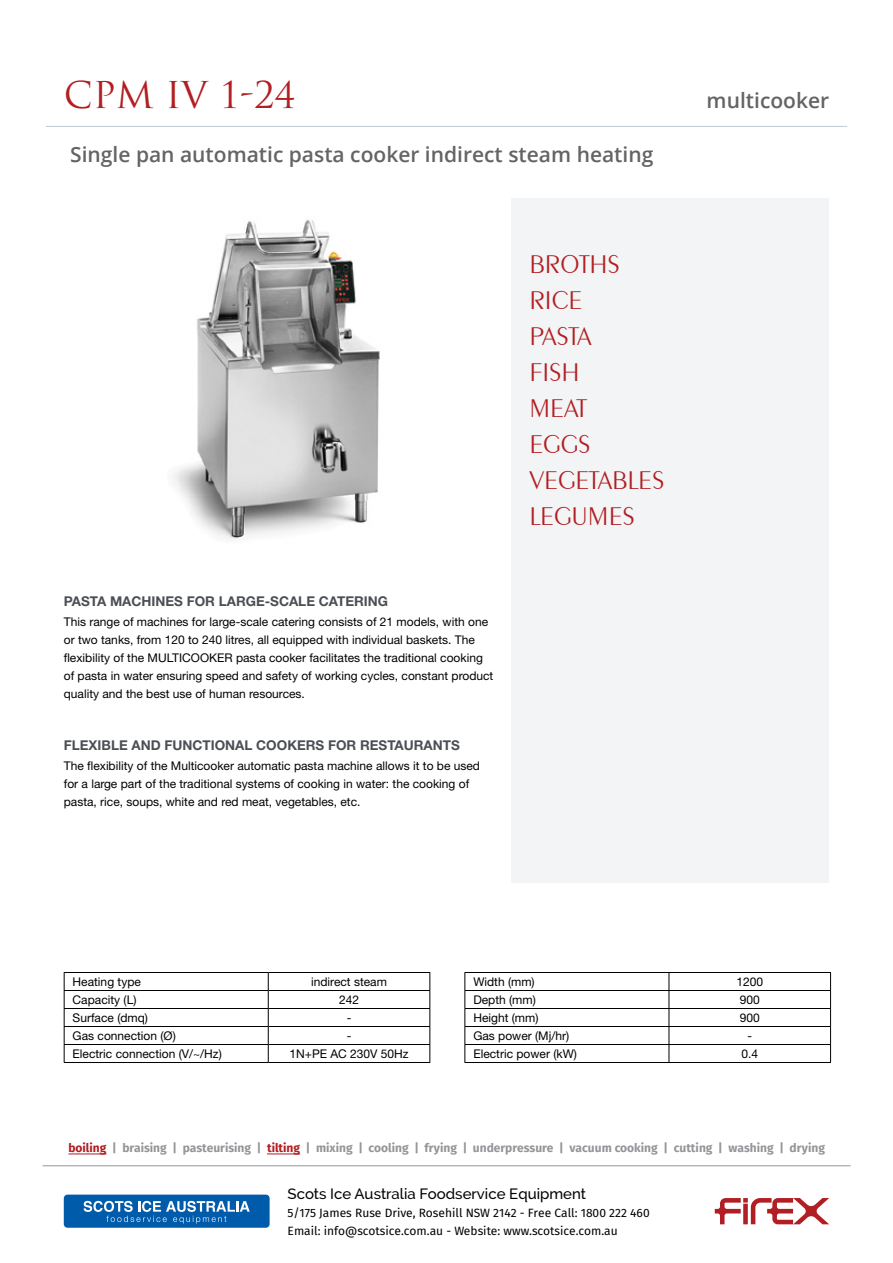
<style>
.page{position:relative;width:893px;height:1263px;background:#fff}
.page>*{position:absolute;margin:0;border:0;box-sizing:border-box;transform-origin:0 0}
.t1{font:36px "Trajan Pro";color:#b21e22}
.t2{font:300 27px/36px "Exotic 350 BT";color:#b21e22}
.t3{font:600 21px "Open Sans";color:#636466}
.t4{font:500 15px "Raleway";color:#000}
.t5{font:700 13.5px "Helvetica Neue LT Std";color:#4b4f55}
.t6{font:12px/18px "Helvetica Neue LT Std";color:#000}
.t7{font:700 12px "Fira Sans";color:#939598}
.t8{font:12px/18px "Fira Sans";color:#000}
.s1{color:#b21e22}
</style>
<div class="page">
<img style="left:174px;top:219px;width:206px;height:321px">
<div style="left:511px;top:198px;width:318px;height:684px;background:#f2f4f5"></div>
<hr style="left:68px;top:1154px;width:38px;height:1px;background:#b21e22">
<hr style="left:267px;top:1154px;width:33px;height:1px;background:#b21e22">
<hr style="left:64px;top:972px;width:204px;height:1px;background:#000">
<hr style="left:268px;top:972px;width:162px;height:1px;background:#000">
<hr style="left:64px;top:990px;width:204px;height:1px;background:#000">
<hr style="left:268px;top:990px;width:162px;height:1px;background:#000">
<hr style="left:64px;top:1008px;width:204px;height:1px;background:#000">
<hr style="left:268px;top:1008px;width:162px;height:1px;background:#000">
<hr style="left:64px;top:1026px;width:204px;height:1px;background:#000">
<hr style="left:268px;top:1026px;width:162px;height:1px;background:#000">
<hr style="left:64px;top:1044px;width:204px;height:1px;background:#000">
<svg style="left:64px;top:973px;width:1px;height:89px"></svg>
<hr style="left:268px;top:1044px;width:162px;height:1px;background:#000">
<svg style="left:268px;top:973px;width:1px;height:89px"></svg>
<svg style="left:429px;top:973px;width:1px;height:89px"></svg>
<hr style="left:64px;top:1062px;width:204px;height:1px;background:#000">
<hr style="left:268px;top:1062px;width:162px;height:1px;background:#000">
<hr style="left:464px;top:972px;width:205px;height:1px;background:#000">
<hr style="left:669px;top:972px;width:162px;height:1px;background:#000">
<hr style="left:464px;top:990px;width:205px;height:1px;background:#000">
<hr style="left:669px;top:990px;width:162px;height:1px;background:#000">
<hr style="left:464px;top:1008px;width:205px;height:1px;background:#000">
<hr style="left:669px;top:1008px;width:162px;height:1px;background:#000">
<hr style="left:464px;top:1026px;width:205px;height:1px;background:#000">
<hr style="left:669px;top:1026px;width:162px;height:1px;background:#000">
<hr style="left:464px;top:1044px;width:205px;height:1px;background:#000">
<svg style="left:464px;top:973px;width:1px;height:89px"></svg>
<hr style="left:669px;top:1044px;width:162px;height:1px;background:#000">
<svg style="left:669px;top:973px;width:1px;height:89px"></svg>
<svg style="left:830px;top:973px;width:1px;height:89px"></svg>
<hr style="left:464px;top:1062px;width:205px;height:1px;background:#000">
<hr style="left:669px;top:1062px;width:162px;height:1px;background:#000">
<hr style="left:46px;top:126px;width:801px;height:1px;background:#c1cad0">
<div style="left:64px;top:1194px;width:206px;height:34px;background:#005cab;border-radius:4px"></div>
<svg style="left:84px;top:1201px;width:166px;height:22px"></svg>
<svg style="left:715px;top:1198px;width:114px;height:26px"></svg>
<hr style="left:43px;top:1165px;width:807px;height:1px;background:#939598">
<h1 class="t1" style="left:64px;top:72px;width:233px">CPM IV 1-24</h1>
<h3 class="t3" style="left:707px;top:86px;width:124px">multicooker</h3>
<h3 class="t3" style="left:70px;top:140px;width:585px">Single pan automatic pasta cooker indirect steam heating</h3>
<p class="t5" style="left:64px;top:593px;width:326px">PASTA MACHINES FOR LARGE-SCALE CATERING</p>
<p class="t6" style="left:64px;top:612px;width:431px">This range of machines for large-scale catering consists of 21 models, with one or two tanks, from 120 to 240 litres, all equipped with individual baskets. The flexibility of the MULTICOOKER pasta cooker facilitates the traditional cooking of pasta in water ensuring speed and safety of working cycles, constant product quality and the best use of human resources.</p>
<p class="t5" style="left:64px;top:737px;width:398px">FLEXIBLE AND FUNCTIONAL COOKERS FOR RESTAURANTS</p>
<p class="t6" style="left:64px;top:756px;width:418px">The flexibility of the Multicooker automatic pasta machine allows it to be used for a large part of the traditional systems of cooking in water: the cooking of pasta, rice, soups, white and red meat, vegetables, etc.</p>
<h2 class="t2" style="left:529px;top:245px;width:136px">BROTHS<br>RICE<br>PASTA<br>FISH<br>MEAT<br>EGGS<br>VEGETABLES<br>LEGUMES</h2>
<p class="t6" style="left:73px;top:972px;width:70px">Heating type</p>
<p class="t6" style="left:311px;top:972px;width:77px">indirect steam</p>
<p class="t6" style="left:73px;top:990px;width:65px">Capacity (L)</p>
<p class="t6" style="left:339px;top:990px;width:22px">242</p>
<p class="t6" style="left:73px;top:1008px;width:77px">Surface (dmq)</p>
<p class="t6" style="left:347px;top:1008px;width:6px">-</p>
<p class="t6" style="left:73px;top:1026px;width:105px">Gas connection (Ø)</p>
<p class="t6" style="left:347px;top:1026px;width:6px">-</p>
<p class="t6" style="left:73px;top:1044px;width:151px">Electric connection (V/~/Hz)</p>
<p class="t6" style="left:289px;top:1044px;width:121px">1N+PE AC 230V 50Hz</p>
<p class="t6" style="left:473px;top:972px;width:63px">Width (mm)</p>
<p class="t6" style="left:736px;top:972px;width:28px">1200</p>
<p class="t6" style="left:473px;top:990px;width:64px">Depth (mm)</p>
<p class="t6" style="left:740px;top:990px;width:22px">900</p>
<p class="t6" style="left:473px;top:1008px;width:67px">Height (mm)</p>
<p class="t6" style="left:740px;top:1008px;width:22px">900</p>
<p class="t6" style="left:473px;top:1026px;width:97px">Gas power (Mj/hr)</p>
<p class="t6" style="left:747px;top:1026px;width:6px">-</p>
<p class="t6" style="left:473px;top:1044px;width:105px">Electric power (kW)</p>
<p class="t6" style="left:741px;top:1044px;width:18px">0.4</p>
<p class="t7" style="left:68px;top:1139px;width:758px"><span class="s1">boiling</span> | braising | pasteurising | <span class="s1">tilting</span> | mixing | cooling | frying | underpressure | vacuum cooking | cutting | washing | drying</p>
<p class="t4" style="left:288px;top:1185px;width:300px">Scots Ice Australia Foodservice Equipment</p>
<p class="t8" style="left:288px;top:1204px;width:364px">5/175 James Ruse Drive, Rosehill NSW 2142 - Free Call: 1800 222 460<br>Email: info@scotsice.com.au - Website: www.scotsice.com.au</p>
</div>
